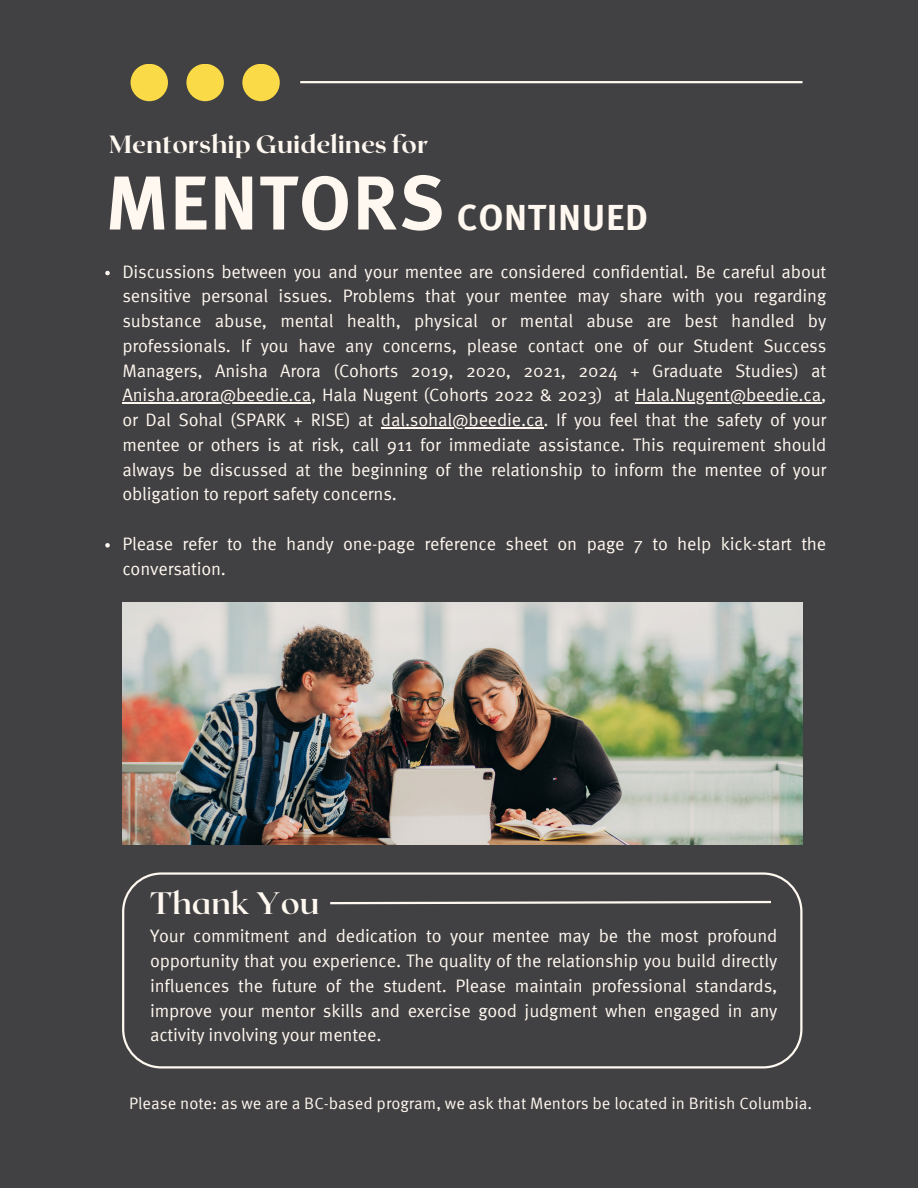
<style>
.page{position:relative;width:918px;height:1188px;background:#414042}
.page>*{position:absolute;margin:0;border:0;box-sizing:border-box;transform-origin:0 0}
.t1{font:700 76.2px "Meta Pro";letter-spacing:.015em;color:#fff8f0}
.t2{font:700 36.45px "Meta Pro";letter-spacing:.015em;color:#fff8f0}
.t3{font:700 31.05px "Roxborough CF";color:#fff8f0}
.t4{font:800 24.9px "Roxborough CF";color:#fff8f0}
.t5{font:18px/24.8px "Meta Pro";letter-spacing:-.01em;color:#fff8f0;text-align:justify}
.t6{font:16.5px "Meta Pro";color:#fff8f0}
</style>
<div class="page">
<div style="left:131px;top:64px;width:37px;height:37px;background:#fada46;border-radius:50%"></div>
<hr style="left:300px;top:81px;width:503px;height:2px;background:#fff8f0">
<div style="left:186px;top:64px;width:38px;height:37px;background:#fada46;border-radius:50%"></div>
<div style="left:242px;top:64px;width:38px;height:37px;background:#fada46;border-radius:50%"></div>
<svg style="left:105px;top:271px;width:5px;height:4px"></svg>
<hr style="left:122px;top:402px;width:189px;height:2px;background:#fff8f0">
<hr style="left:635px;top:402px;width:186px;height:2px;background:#fff8f0">
<hr style="left:381px;top:427px;width:163px;height:1px;background:#fff8f0">
<svg style="left:105px;top:543px;width:5px;height:5px"></svg>
<svg style="left:122px;top:872px;width:681px;height:196px"></svg>
<svg style="left:328px;top:900px;width:445px;height:5px"></svg>
<img style="left:122px;top:603px;width:681px;height:241px">
<h1 class="t4" style="left:109px;top:128px;width:320px">Mentorship Guidelines for</h1>
<h4 class="t1" style="left:106px;top:171px;width:340px">MENTORS</h4>
<p class="t2" style="left:457px;top:202px;width:193px">CONTINUED</p>
<h2 class="t5" style="left:122px;top:260px;width:705px">Discussions between you and your mentee are considered confidential. Be careful about sensitive personal issues. Problems that your mentee may share with you regarding substance abuse, mental health, physical or mental abuse are best handled by professionals. If you have any concerns, please contact one of our Student Success Managers, Anisha Arora (Cohorts 2019, 2020, 2021, 2024 + Graduate Studies) at</h2>
<p class="t5" style="left:122px;top:384px;width:705px">Anisha.arora@beedie.ca, Hala Nugent (Cohorts 2022 &amp; 2023) at Hala.Nugent@beedie.ca,</p>
<p class="t5" style="left:122px;top:409px;width:705px">or Dal Sohal (SPARK + RISE) at dal.sohal@beedie.ca. If you feel that the safety of your</p>
<h3 class="t5" style="left:122px;top:434px;width:705px">mentee or others is at risk, call 911 for immediate assistance. This requirement should always be discussed at the beginning of the relationship to inform the mentee of your obligation to report safety concerns.</h3>
<h3 class="t5" style="left:122px;top:533px;width:705px">Please refer to the handy one-page reference sheet on page 7 to help kick-start the conversation.</h3>
<h3 class="t3" style="left:150px;top:883px;width:171px">Thank You</h3>
<p class="t5" style="left:150px;top:925px;width:629px">Your commitment and dedication to your mentee may be the most profound opportunity that you experience. The quality of the relationship you build directly influences the future of the student. Please maintain professional standards, improve your mentor skills and exercise good judgment when engaged in any activity involving your mentee.</p>
<p class="t6" style="left:129px;top:1097px;width:685px">Please note: as we are a BC-based program, we ask that Mentors be located in British Columbia.</p>
</div>
